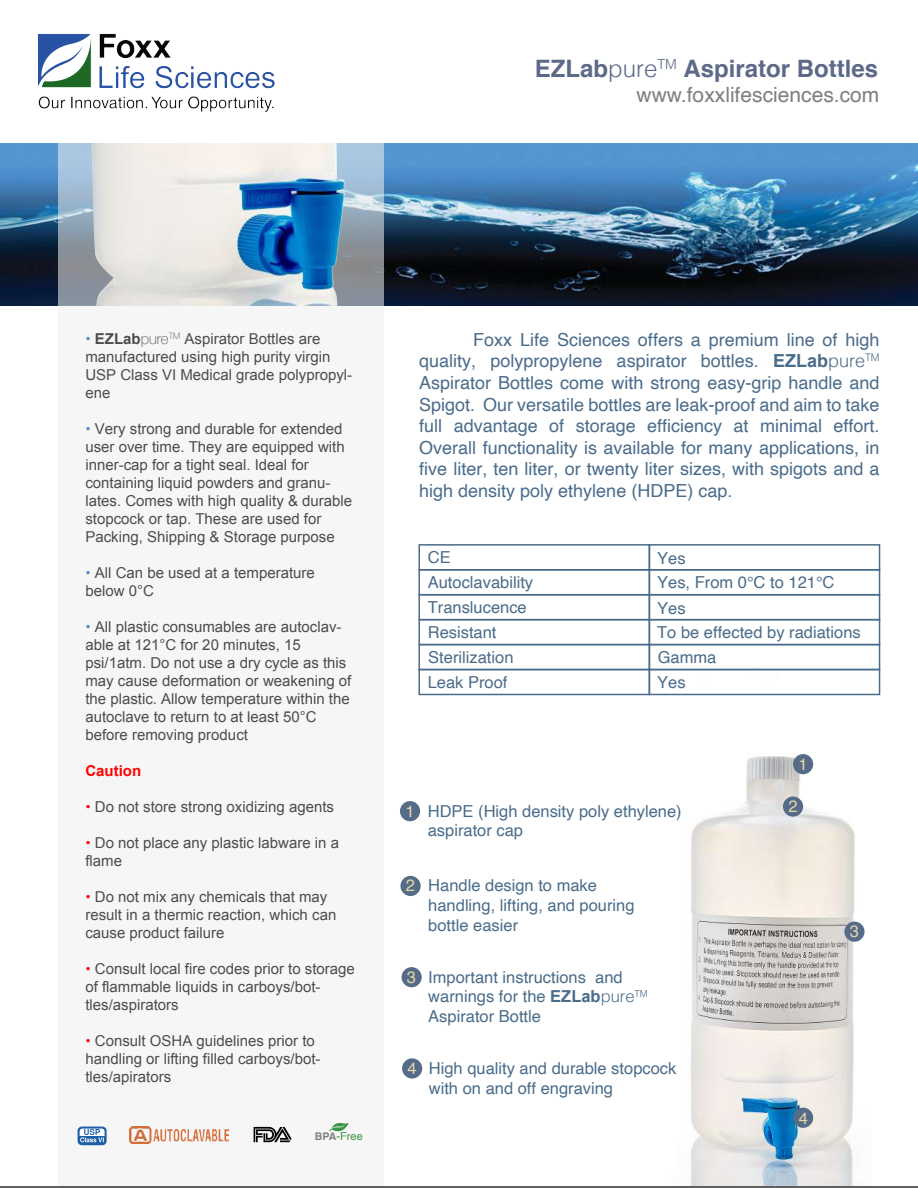
<style>
.page{position:relative;width:918px;height:1188px;background:#fff}
.page>*{position:absolute;margin:0;border:0;box-sizing:border-box;transform-origin:0 0}
.t1{font:700 24px "Helvetica";color:#5c6a88}
.t2{font:21px "Helvetica";color:#7f7f80}
.t3{font:18px/21.6px "Helvetica";color:#4a6c8b;text-align:justify}
.t4{font:16.5px/19.8px "Helvetica";color:#4a6c8b}
.t5{font:16.5px "Helvetica";color:#4a6c8a}
.t6{font:16.5px "Helvetica";color:#e4d5a9}
.t7{font:16.5px "Helvetica";color:#e3d4a8}
.t8{font:15px/18px "Arial";color:#4d4c4d}
.t9{font:700 15px "Arial";color:#ff0303}
.t10{font:11.1px "Helvetica";color:#3c9647}
.s1{font-weight:300}
.s2{font-family:"Helvetica";color:#488bc9}
.s3{font-weight:700}
.s4{font-family:"Helvetica Neue";font-weight:100}
.s5{font-family:"Helvetica";color:#488ac8}
.s6{font-family:"Helvetica";color:#f00}
.s7{font-weight:700;font-size:10.5px;color:#808080}
.s8{font-family:"Arial";font-weight:700}
.s9{color:#e4d5a9}
.s10{font-family:"Arial";font-weight:700;color:#4a6c8a}
.s11{font-weight:300;color:#4a6c8a}
.s12{color:#4a6c8a}
</style>
<div class="page">
<img style="left:664px;top:695px;width:207px;height:492px">
<img style="left:0;top:143px;width:918px;height:162px">
<div style="left:58px;top:143px;width:326px;height:1045px;background:#f5f6f5"></div>
<div style="left:400px;top:801px;width:20px;height:20px;background:#566b87;border-radius:50%"></div>
<img style="left:38px;top:33px;width:237px;height:79px">
<div style="left:793px;top:754px;width:20px;height:20px;background:#566b87;border-radius:50%"></div>
<div style="left:793px;top:1108px;width:20px;height:20px;background:#566b87;border-radius:50%"></div>
<div style="left:400px;top:876px;width:21px;height:20px;background:#566b87;border-radius:50%"></div>
<div style="left:78px;top:1127px;width:28px;height:18px;border:1px solid #1d5ea8;border-radius:3px"></div>
<svg style="left:79px;top:1136px;width:26px;height:8px"></svg>
<svg style="left:80px;top:1129px;width:24px;height:13px"></svg>
<svg style="left:254px;top:1127px;width:38px;height:15px"></svg>
<svg style="left:329px;top:1123px;width:20px;height:9px"></svg>
<div style="left:783px;top:797px;width:20px;height:20px;background:#566b87;border-radius:50%"></div>
<div style="left:402px;top:967px;width:20px;height:20px;background:#566b87;border-radius:50%"></div>
<hr style="left:0;top:1187px;width:918px;height:1px;background:#606060">
<hr style="left:917px;top:537px;width:1px;height:651px;background:#606060">
<img style="left:130px;top:1127px;width:98px;height:17px">
<hr style="left:0;top:213px;width:1px;height:975px;background:#606060">
<div style="left:402px;top:1058px;width:20px;height:21px;background:#566b87;border-radius:50%"></div>
<img style="left:62px;top:143px;width:313px;height:162px">
<div style="left:844px;top:922px;width:21px;height:20px;background:#566b87;border-radius:50%"></div>
<div style="left:418px;top:544px;width:232px;height:27px;border:2px solid #4a6c8a"></div>
<div style="left:649px;top:544px;width:231px;height:27px;border:2px solid #4a6c8a"></div>
<div style="left:418px;top:569px;width:232px;height:26px;border:2px solid #4a6c8a"></div>
<div style="left:649px;top:569px;width:231px;height:26px;border:2px solid #4a6c8a"></div>
<div style="left:418px;top:594px;width:232px;height:26px;border:2px solid #4a6c8a"></div>
<div style="left:649px;top:594px;width:231px;height:26px;border:2px solid #4a6c8a"></div>
<div style="left:418px;top:619px;width:232px;height:26px;border:2px solid #4a6c8a"></div>
<div style="left:649px;top:619px;width:231px;height:26px;border:2px solid #4a6c8a"></div>
<div style="left:418px;top:644px;width:232px;height:26px;border:2px solid #4a6c8a"></div>
<div style="left:649px;top:644px;width:231px;height:26px;border:2px solid #4a6c8a"></div>
<div style="left:418px;top:669px;width:232px;height:26px;border:2px solid #4a6c8a"></div>
<div style="left:649px;top:669px;width:231px;height:26px;border:2px solid #4a6c8a"></div>
<h1 class="t1" style="left:535px;top:49px;width:345px">EZLab<span class="s1">pure</span><sup>TM</sup> Aspirator Bottles</h1>
<h2 class="t2" style="left:637px;top:78px;width:244px">www.foxxlifesciences.com</h2>
<p class="t8" style="left:85px;top:329px;width:268px"><span class="s2">•</span> <span class="s3">EZLab</span><span class="s4">pure</span><sup>TM</sup> Aspirator Bottles are manufactured using high purity virgin<br>USP Class VI Medical grade polypropyl&shy;ene</p>
<p class="t8" style="left:85px;top:419px;width:268px"><span class="s5">•</span> Very strong and durable for extended user over time. They are equipped with inner-cap for a tight seal. Ideal for containing liquid powders and granu&shy;lates. Comes with high quality &amp; durable stopcock or tap. These are used for Packing, Shipping &amp; Storage purpose</p>
<p class="t8" style="left:85px;top:563px;width:231px"><span class="s5">•</span> All Can be used at a temperature below 0°C</p>
<p class="t8" style="left:85px;top:617px;width:267px"><span class="s5">•</span> All plastic consumables are autoclav&shy;able at 121°C for 20 minutes, 15 psi/1atm. Do not use a dry cycle as this may cause deformation or weakening of the plastic. Allow temperature within the autoclave to return to at least 50°C before removing product</p>
<p class="t9" style="left:85px;top:760px;width:57px">Caution</p>
<p class="t8" style="left:85px;top:797px;width:250px"><span class="s6">•</span> Do not store strong oxidizing agents</p>
<p class="t8" style="left:85px;top:833px;width:255px"><span class="s6">•</span> Do not place any plastic labware in a flame</p>
<p class="t8" style="left:85px;top:887px;width:252px"><span class="s6">•</span> Do not mix any chemicals that may result in a thermic reaction, which can cause product failure</p>
<p class="t8" style="left:85px;top:959px;width:271px"><span class="s6">•</span> Consult local fire codes prior to storage of flammable liquids in carboys/bot&shy;tles/aspirators</p>
<p class="t8" style="left:85px;top:1031px;width:237px"><span class="s6">•</span> Consult OSHA guidelines prior to handling or lifting filled carboys/bot&shy;tles/apirators</p>
<p class="t10" style="left:315px;top:1128px;width:50px"><span class="s7">BPA</span>-Free</p>
<p class="t3" style="left:419px;top:329px;width:462px;text-indent:54px">Foxx Life Sciences offers a premium line of high quality, polypropylene aspirator bottles. <span class="s8">EZLab</span><span class="s1">pure</span><sup>TM </sup>Aspirator Bottles come with strong easy-grip handle and Spigot. Our versatile bottles are leak-proof and aim to take full advantage of storage efficiency at minimal effort.<br>Overall functionality is available for many applications, in five liter, ten liter, or twenty liter sizes, with spigots and a high density poly ethylene (HDPE) cap.</p>
<p class="t5" style="left:428px;top:545px;width:24px">CE</p>
<p class="t5" style="left:657px;top:545px;width:30px">Yes</p>
<p class="t5" style="left:428px;top:570px;width:107px">Autoclavability</p>
<p class="t5" style="left:657px;top:570px;width:179px">Yes, From 0°C to 121°C</p>
<p class="t5" style="left:428px;top:595px;width:101px">Translucence</p>
<p class="t5" style="left:657px;top:595px;width:30px">Yes</p>
<p class="t5" style="left:428px;top:619px;width:70px">Resistant</p>
<p class="t5" style="left:657px;top:620px;width:205px">To be effected by radiations</p>
<p class="t5" style="left:428px;top:644px;width:87px">Sterilization</p>
<p class="t5" style="left:658px;top:644px;width:60px">Gamma</p>
<p class="t5" style="left:428px;top:669px;width:81px">Leak Proof</p>
<p class="t5" style="left:657px;top:669px;width:30px">Yes</p>
<p class="t4" style="left:428px;top:801px;width:256px;text-indent:-22px"><span class="s9">1</span> HDPE (High density poly ethylene) aspirator cap</p>
<p class="t4" style="left:428px;top:876px;width:208px;text-indent:-22px"><span class="s9">2</span> Handle design to make handling, lifting, and pouring bottle easier</p>
<p class="t4" style="left:428px;top:967px;width:221px;text-indent:-21px"><span class="s9">3</span> Important instructions and warnings for the <span class="s10">EZLab</span><span class="s11">pure</span><sup>TM<br></sup><span class="s12">Aspirator Bottle</span></p>
<p class="t4" style="left:429px;top:1059px;width:249px;text-indent:-21px"><span class="s9">4</span> High quality and durable stopcock with on and off engraving</p>
<p class="t6" style="left:798px;top:751px;width:11px">1</p>
<p class="t6" style="left:788px;top:794px;width:11px">2</p>
<p class="t7" style="left:850px;top:919px;width:11px">3</p>
<p class="t6" style="left:799px;top:1105px;width:11px">4</p>
</div>
